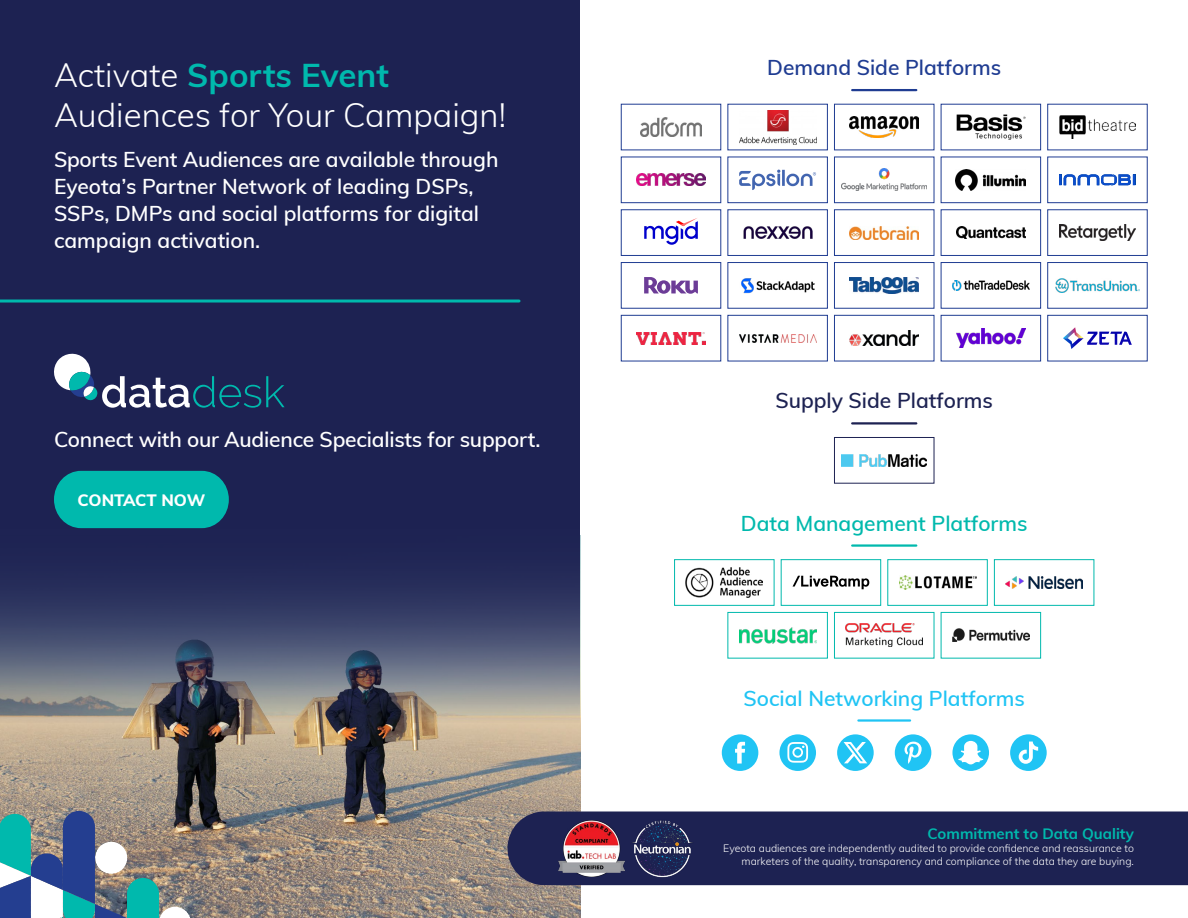
<style>
.page{position:relative;width:1188px;height:918px;background:#fff}
.page>*{position:absolute;margin:0;border:0;box-sizing:border-box;transform-origin:0 0}
.t1{font:300 33px/39.6px "Muli";color:#fff}
.t2{font:600 21px/27px "Muli";color:#fff}
.t3{font:600 21px "Muli";color:#20c4f4}
.t4{font:600 21px "Muli";color:#00b9ad}
.t5{font:600 21px "Muli";color:#1f3c92}
.t6{font:600 21px "Muli";color:#1d2252}
.t7{font:800 16.5px "Muli";letter-spacing:-.015em;color:#fff}
.t8{font:700 15px "Muli";color:#00b9ad}
.t9{font:300 10.5px/12.6px "Muli";color:#fff;text-align:right}
.s1{font-weight:700;color:#00b9ad}
</style>
<div class="page">
<img style="left:190px;top:830px;width:390px;height:88px">
<svg style="left:0;top:0;width:580px;height:830px;fill:#1d2252"></svg>
<svg style="left:0;top:811px;width:190px;height:107px"></svg>
<div style="left:507px;top:811px;width:681px;height:74px;background:#1d2252"></div>
<img style="left:558px;top:820px;width:66px;height:56px">
<img style="left:631px;top:818px;width:62px;height:60px">
<svg style="left:54px;top:354px;width:231px;height:54px"></svg>
<hr style="left:0;top:300px;width:519px;height:3px;background:#00b9ad">
<div style="left:54px;top:471px;width:175px;height:57px;background:#00b9ad;border-radius:28px"></div>
<hr style="left:852px;top:544px;width:64px;height:3px;background:#00b9ad">
<div style="left:888px;top:559px;width:100px;height:47px;background:#fff;border:1px solid #00b9ad"></div>
<img style="left:899px;top:575px;width:77px;height:15px">
<div style="left:781px;top:559px;width:100px;height:47px;background:#fff;border:1px solid #00b9ad"></div>
<svg style="left:793px;top:576px;width:76px;height:13px"></svg>
<div style="left:674px;top:559px;width:100px;height:47px;background:#fff;border:1px solid #00b9ad"></div>
<img style="left:686px;top:568px;width:77px;height:29px">
<div style="left:994px;top:559px;width:100px;height:47px;background:#fff;border:1px solid #00b9ad"></div>
<img style="left:1006px;top:577px;width:77px;height:11px">
<div style="left:941px;top:612px;width:100px;height:46px;background:#fff;border:1px solid #00b9ad"></div>
<img style="left:952px;top:629px;width:77px;height:13px">
<div style="left:728px;top:612px;width:100px;height:46px;background:#fff;border:1px solid #00b9ad"></div>
<img style="left:739px;top:628px;width:77px;height:15px">
<div style="left:834px;top:612px;width:100px;height:46px;background:#fff;border:1px solid #00b9ad"></div>
<img style="left:846px;top:624px;width:77px;height:23px">
<hr style="left:858px;top:719px;width:52px;height:3px;background:#20c4f4">
<svg style="left:722px;top:734px;width:36px;height:37px"></svg>
<svg style="left:895px;top:734px;width:36px;height:37px"></svg>
<svg style="left:1010px;top:734px;width:37px;height:37px"></svg>
<svg style="left:779px;top:734px;width:37px;height:37px"></svg>
<svg style="left:952px;top:734px;width:37px;height:37px"></svg>
<svg style="left:837px;top:734px;width:37px;height:37px"></svg>
<hr style="left:852px;top:89px;width:64px;height:2px;background:#1f3c92">
<img style="left:640px;top:118px;width:62px;height:18px">
<div style="left:1047px;top:315px;width:100px;height:46px;background:#fff;border:1px solid #1f3c92"></div>
<svg style="left:1063px;top:327px;width:69px;height:22px"></svg>
<img style="left:850px;top:117px;width:69px;height:20px">
<img style="left:956px;top:115px;width:69px;height:24px">
<div style="left:621px;top:157px;width:100px;height:46px;background:#fff;border:1px solid #1f3c92"></div>
<img style="left:636px;top:174px;width:70px;height:12px">
<img style="left:1059px;top:116px;width:77px;height:22px">
<div style="left:621px;top:210px;width:100px;height:46px;background:#fff;border:1px solid #1f3c92"></div>
<svg style="left:644px;top:218px;width:54px;height:27px"></svg>
<div style="left:728px;top:210px;width:100px;height:46px;background:#fff;border:1px solid #1f3c92"></div>
<img style="left:743px;top:226px;width:69px;height:13px">
<div style="left:834px;top:262px;width:100px;height:46px;background:#fff;border:1px solid #1f3c92"></div>
<img style="left:850px;top:277px;width:69px;height:17px">
<div style="left:728px;top:262px;width:100px;height:46px;background:#fff;border:1px solid #1f3c92"></div>
<img style="left:741px;top:278px;width:74px;height:16px">
<div style="left:621px;top:262px;width:100px;height:46px;background:#fff;border:1px solid #1f3c92"></div>
<svg style="left:644px;top:277px;width:54px;height:17px"></svg>
<img style="left:739px;top:110px;width:77px;height:34px">
<div style="left:834px;top:210px;width:100px;height:46px;background:#fff;border:1px solid #1f3c92"></div>
<img style="left:850px;top:226px;width:69px;height:13px">
<div style="left:941px;top:157px;width:100px;height:46px;background:#fff;border:1px solid #1f3c92"></div>
<img style="left:956px;top:169px;width:70px;height:22px">
<div style="left:1047px;top:157px;width:100px;height:46px;background:#fff;border:1px solid #1f3c92"></div>
<svg style="left:1059px;top:174px;width:76px;height:11px"></svg>
<div style="left:728px;top:157px;width:100px;height:46px;background:#fff;border:1px solid #1f3c92"></div>
<svg style="left:739px;top:170px;width:77px;height:20px"></svg>
<div style="left:834px;top:157px;width:100px;height:46px;background:#fff;border:1px solid #1f3c92"></div>
<img style="left:842px;top:169px;width:85px;height:22px">
<div style="left:1047px;top:210px;width:100px;height:46px;background:#fff;border:1px solid #1f3c92"></div>
<img style="left:1059px;top:224px;width:77px;height:17px">
<div style="left:941px;top:210px;width:100px;height:46px;background:#fff;border:1px solid #1f3c92"></div>
<img style="left:956px;top:226px;width:69px;height:13px">
<div style="left:941px;top:262px;width:100px;height:46px;background:#fff;border:1px solid #1f3c92"></div>
<img style="left:952px;top:281px;width:77px;height:9px">
<div style="left:1047px;top:262px;width:100px;height:46px;background:#fff;border:1px solid #1f3c92"></div>
<img style="left:1055px;top:279px;width:85px;height:13px">
<div style="left:728px;top:315px;width:100px;height:46px;background:#fff;border:1px solid #1f3c92"></div>
<img style="left:739px;top:334px;width:77px;height:8px">
<div style="left:834px;top:315px;width:100px;height:46px;background:#fff;border:1px solid #1f3c92"></div>
<img style="left:850px;top:331px;width:69px;height:15px">
<div style="left:941px;top:315px;width:100px;height:46px;background:#fff;border:1px solid #1f3c92"></div>
<img style="left:956px;top:329px;width:69px;height:19px">
<div style="left:621px;top:315px;width:100px;height:46px;background:#fff;border:1px solid #1f3c92"></div>
<img style="left:637px;top:332px;width:68px;height:12px">
<div style="left:834px;top:437px;width:100px;height:46px;background:#fff;border:1px solid #1d2252"></div>
<img style="left:842px;top:454px;width:85px;height:13px">
<hr style="left:852px;top:422px;width:64px;height:3px;background:#1d2252">
<h1 class="t1" style="left:54px;top:54px;width:454px">Activate <span class="s1">Sports Event<br></span>Audiences for Your Campaign!</h1>
<p class="t2" style="left:54px;top:145px;width:446px">Sports Event Audiences are available through Eyeota’s Partner Network of leading DSPs, SSPs, DMPs and social platforms for digital campaign activation.</p>
<p class="t2" style="left:54px;top:425px;width:488px">Connect with our Audience Specialists for support.</p>
<p class="t7" style="left:78px;top:488px;width:129px">CONTACT NOW</p>
<p class="t5" style="left:767px;top:52px;width:236px">Demand Side Platforms</p>
<p class="t6" style="left:775px;top:386px;width:219px">Supply Side Platforms</p>
<p class="t4" style="left:741px;top:508px;width:288px">Data Management Platforms</p>
<p class="t3" style="left:744px;top:683px;width:283px">Social Networking Platforms</p>
<p class="t8" style="left:928px;top:823px;width:208px">Commitment to Data Quality</p>
<p class="t9" style="left:723px;top:841px;width:412px">Eyeota audiences are independently audited to provide confidence and reassurance to marketers of the quality, transparency and compliance of the data they are buying.</p>
</div>
